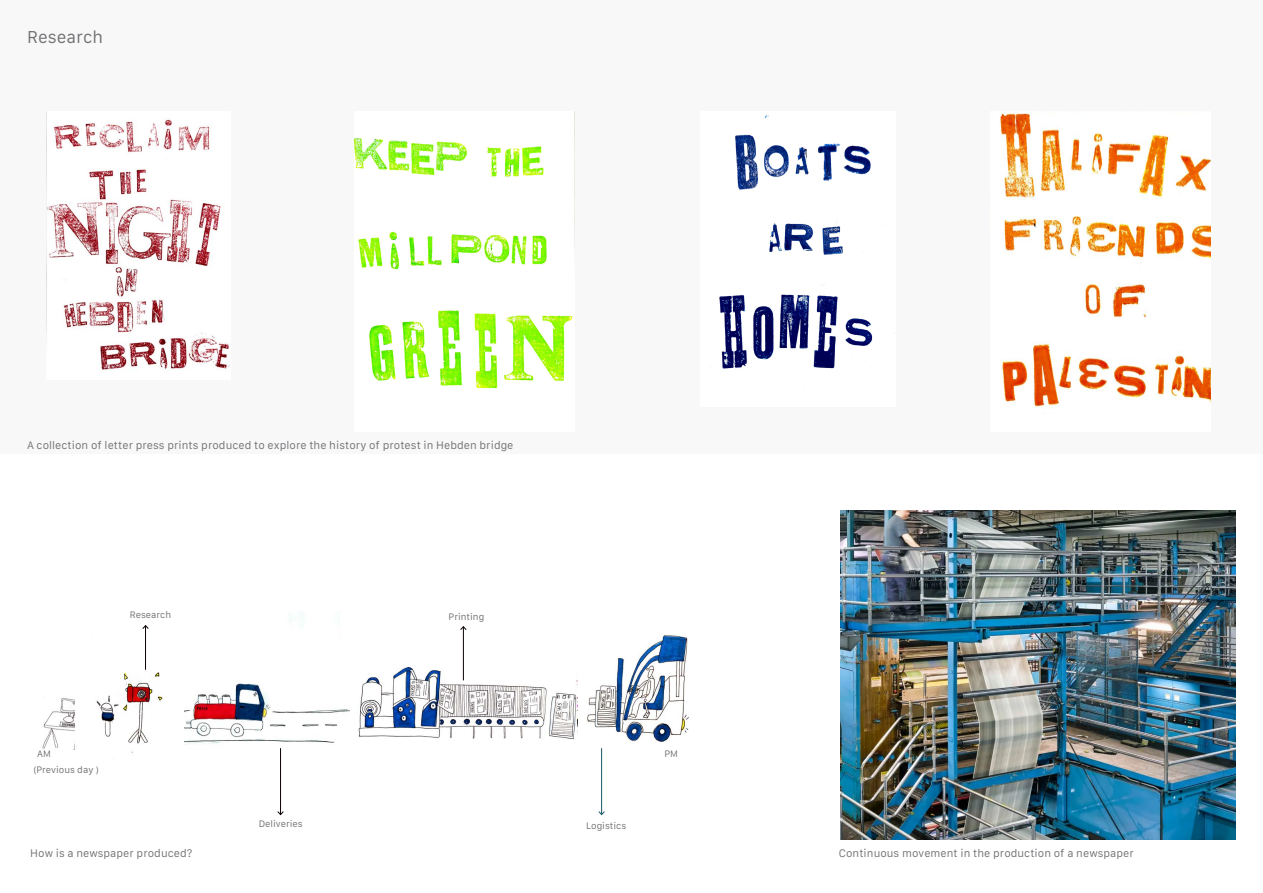
<style>
.page{position:relative;width:1263px;height:893px;background:#fff}
.page>*{position:absolute;margin:0;border:0;box-sizing:border-box;transform-origin:0 0}
.general_text{font:16.5px "Galvji";color:#717275}
.annotations{font:10.5px "Galvji";letter-spacing:.005em;color:#717275}
.list{font:9px "Galvji";color:#717275}
</style>
<div class="page">
<img style="left:184px;top:613px;width:166px;height:183px">
<img style="left:358px;top:668px;width:220px;height:71px">
<img style="left:586px;top:635px;width:103px;height:123px">
<img style="left:42px;top:698px;width:33px;height:52px">
<img style="left:76px;top:672px;width:87px;height:81px">
<div style="left:0;top:0;width:1263px;height:454px;background:#f8f8f8"></div>
<img style="left:354px;top:138px;width:219px;height:251px">
<img style="left:1000px;top:113px;width:211px;height:294px">
<img style="left:719px;top:115px;width:154px;height:254px">
<img style="left:46px;top:112px;width:184px;height:258px">
<hr style="left:145px;top:626px;width:1px;height:44px;background:#0b0002">
<svg style="left:142px;top:625px;width:7px;height:4px"></svg>
<hr style="left:280px;top:748px;width:1px;height:67px;background:#0b0002">
<svg style="left:277px;top:810px;width:7px;height:6px"></svg>
<hr style="left:463px;top:627px;width:1px;height:53px;background:#0b0002">
<svg style="left:460px;top:626px;width:7px;height:5px"></svg>
<hr style="left:601px;top:748px;width:1px;height:67px;background:#175766">
<svg style="left:598px;top:810px;width:7px;height:6px"></svg>
<img style="left:840px;top:510px;width:396px;height:329px">
<p class="general_text" style="left:27px;top:27px;width:78px">Research</p>
<p class="annotations" style="left:27px;top:439px;width:488px">A collection of letter press prints produced to explore the history of protest in Hebden bridge</p>
<p class="list" style="left:130px;top:609px;width:43px">Research</p>
<p class="list" style="left:449px;top:611px;width:37px">Printing</p>
<p class="list" style="left:37px;top:748px;width:15px">AM</p>
<p class="list" style="left:664px;top:748px;width:15px">PM</p>
<p class="list" style="left:33px;top:764px;width:67px">(Previous day )</p>
<p class="list" style="left:259px;top:819px;width:46px">Deliveries</p>
<p class="list" style="left:586px;top:821px;width:42px">Logistics</p>
<p class="annotations" style="left:30px;top:848px;width:164px">How is a newspaper produced?</p>
<p class="annotations" style="left:839px;top:848px;width:297px">Continuous movement in the production of a newspaper</p>
</div>
